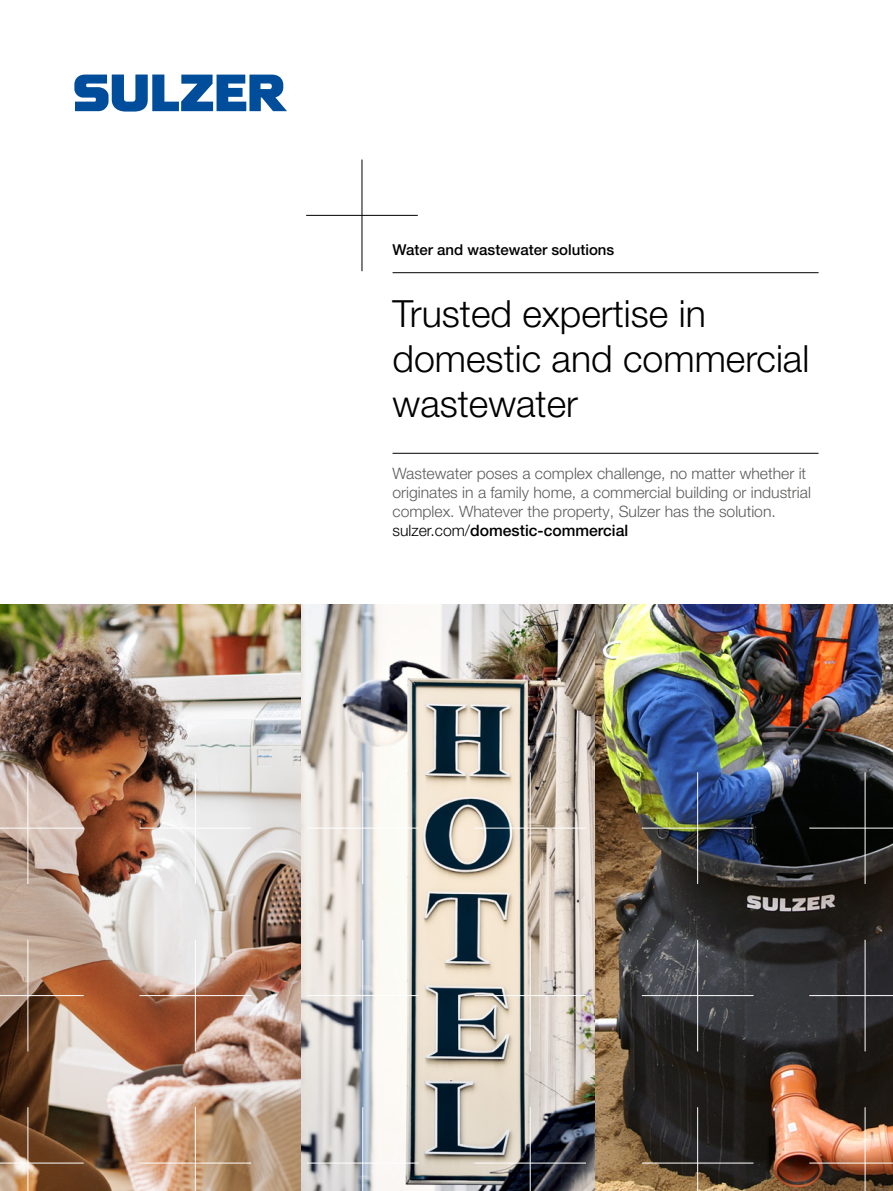
<style>
.page{position:relative;width:893px;height:1191px;background:#fff}
.page>*{position:absolute;margin:0;border:0;box-sizing:border-box;transform-origin:0 0}
.Cover_title{font:300 37.5px/45px "Helvetica Neue LT Pro";color:#000}
.Cover_lead_text{font:300 15.75px/18.9px "Helvetica Neue LT Pro";color:#5c5c5b}
.Cover_title_small{font:500 15px "Helvetica Neue LT Pro";color:#000}
.s1{color:#000}
.s2{font-weight:500;color:#000}
</style>
<div class="page">
<img style="left:301px;top:605px;width:294px;height:586px">
<img style="left:595px;top:605px;width:298px;height:586px">
<img style="left:0;top:605px;width:301px;height:586px">
<hr style="left:393px;top:272px;width:426px;height:1px;background:#000">
<hr style="left:393px;top:453px;width:426px;height:1px;background:#000">
<svg style="left:74px;top:75px;width:213px;height:37px"></svg>
<hr style="left:0;top:1162px;width:84px;height:1px;background:#fff">
<hr style="left:28px;top:1107px;width:1px;height:84px;background:#fff">
<hr style="left:0;top:995px;width:84px;height:1px;background:#fff">
<hr style="left:28px;top:939px;width:1px;height:112px;background:#fff">
<hr style="left:0;top:828px;width:84px;height:1px;background:#fff">
<hr style="left:28px;top:772px;width:1px;height:112px;background:#fff">
<hr style="left:140px;top:1162px;width:111px;height:1px;background:#fff">
<hr style="left:195px;top:1107px;width:1px;height:84px;background:#fff">
<hr style="left:140px;top:995px;width:111px;height:1px;background:#fff">
<hr style="left:195px;top:939px;width:1px;height:112px;background:#fff">
<hr style="left:140px;top:828px;width:111px;height:1px;background:#fff">
<hr style="left:195px;top:772px;width:1px;height:112px;background:#fff">
<hr style="left:307px;top:1162px;width:112px;height:1px;background:#fff">
<hr style="left:362px;top:1107px;width:1px;height:84px;background:#fff">
<hr style="left:307px;top:995px;width:112px;height:1px;background:#fff">
<hr style="left:362px;top:939px;width:1px;height:112px;background:#fff">
<hr style="left:307px;top:828px;width:112px;height:1px;background:#fff">
<hr style="left:362px;top:772px;width:1px;height:112px;background:#fff">
<hr style="left:474px;top:1162px;width:112px;height:1px;background:#fff">
<hr style="left:530px;top:1107px;width:1px;height:84px;background:#fff">
<hr style="left:474px;top:995px;width:112px;height:1px;background:#fff">
<hr style="left:530px;top:939px;width:1px;height:112px;background:#fff">
<hr style="left:474px;top:828px;width:112px;height:1px;background:#fff">
<hr style="left:530px;top:772px;width:1px;height:112px;background:#fff">
<hr style="left:642px;top:1162px;width:111px;height:1px;background:#fff">
<hr style="left:697px;top:1107px;width:1px;height:84px;background:#fff">
<hr style="left:642px;top:995px;width:111px;height:1px;background:#fff">
<hr style="left:697px;top:939px;width:1px;height:112px;background:#fff">
<hr style="left:642px;top:828px;width:111px;height:1px;background:#fff">
<hr style="left:697px;top:772px;width:1px;height:112px;background:#fff">
<hr style="left:809px;top:1162px;width:84px;height:1px;background:#fff">
<hr style="left:865px;top:1107px;width:1px;height:84px;background:#fff">
<hr style="left:809px;top:995px;width:84px;height:1px;background:#fff">
<hr style="left:865px;top:939px;width:1px;height:112px;background:#fff">
<hr style="left:809px;top:828px;width:84px;height:1px;background:#fff">
<hr style="left:865px;top:772px;width:1px;height:112px;background:#fff">
<hr style="left:306px;top:215px;width:112px;height:1px;background:#000">
<hr style="left:362px;top:159px;width:1px;height:112px;background:#000">
<p class="Cover_title_small" style="left:393px;top:240px;width:223px">Water and wastewater solutions</p>
<p class="Cover_title" style="left:393px;top:290px;width:418px">Trusted expertise in domestic and commercial wastewater</p>
<p class="Cover_lead_text" style="left:393px;top:463px;width:420px">Wastewater poses a complex challenge, no matter whether it originates in a family home, a commercial building or industrial complex. Whatever the property, Sulzer has the solution. <span class="s1">sulzer.com/</span><span class="s2">domestic-commercial</span></p>
</div>
